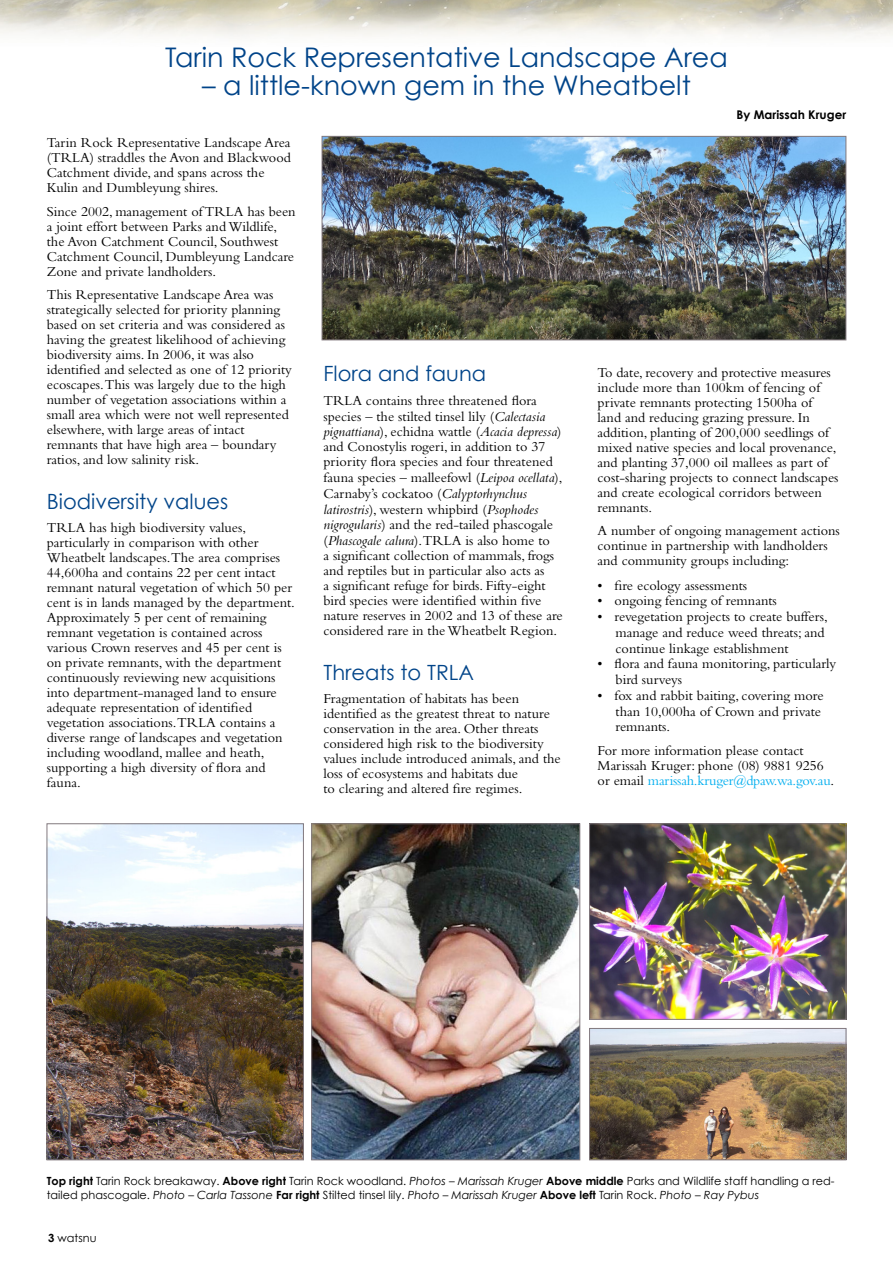
<style>
.page{position:relative;width:893px;height:1263px;background:#fff}
.page>*{position:absolute;margin:0;border:0;box-sizing:border-box;transform-origin:0 0}
.t1{font:27px "Century Gothic";color:#004489}
.t2{font:21px "Century Gothic";color:#004489}
.t3{font:14.25px/15px "Bembo";color:#000}
.t4{font:700 12px "Century Gothic";color:#000}
.t5{font:11.25px/13.5px "Century Gothic";color:#000}
.s1{font-style:italic}
.s2{color:#00aeef}
.s3{font-weight:700}
</style>
<div class="page">
<img style="left:49px;top:825px;width:253px;height:333px">
<div style="left:47px;top:823px;width:257px;height:337px;border:1px solid #82797e"></div>
<img style="left:324px;top:138px;width:520px;height:200px">
<div style="left:322px;top:136px;width:524px;height:204px;border:1px solid #82797e"></div>
<img style="left:591px;top:1030px;width:253px;height:128px">
<div style="left:589px;top:1028px;width:257px;height:132px;border:1px solid #82797e"></div>
<img style="left:591px;top:825px;width:253px;height:192px">
<div style="left:589px;top:823px;width:257px;height:196px;border:1px solid #82797e"></div>
<img style="left:313px;top:825px;width:265px;height:333px">
<div style="left:311px;top:823px;width:269px;height:337px;border:1px solid #82797e"></div>
<h1 class="t1" style="left:165px;top:40px;width:564px">Tarin Rock Representative Landscape Area</h1>
<h1 class="t1" style="left:202px;top:69px;width:490px">– a little-known gem in the Wheatbelt</h1>
<p class="t4" style="left:736px;top:107px;width:111px">By Marissah Kruger</p>
<p class="t3" style="left:47px;top:135px;width:246px">Tarin Rock Representative Landscape Area (TRLA) straddles the Avon and Blackwood Catchment divide, and spans across the Kulin and Dumbleyung shires.</p>
<p class="t3" style="left:47px;top:203px;width:250px">Since 2002, management of TRLA has been a joint effort between Parks and Wildlife, the Avon Catchment Council, Southwest Catchment Council, Dumbleyung Landcare Zone and private landholders.</p>
<p class="t3" style="left:47px;top:287px;width:247px">This Representative Landscape Area was strategically selected for priority planning based on set criteria and was considered as having the greatest likelihood of achieving biodiversity aims. In 2006, it was also identified and selected as one of 12 priority ecoscapes.This was largely due to the high number of vegetation associations within a small area which were not well represented elsewhere, with large areas of intact remnants that have high area – boundary ratios, and low salinity risk.</p>
<h2 class="t2" style="left:47px;top:488px;width:183px">Biodiversity values</h2>
<p class="t3" style="left:47px;top:520px;width:250px">TRLA has high biodiversity values, particularly in comparison with other Wheatbelt landscapes.The area comprises 44,600ha and contains 22 per cent intact remnant natural vegetation of which 50 per cent is in lands managed by the department.<br>Approximately 5 per cent of remaining remnant vegetation is contained across various Crown reserves and 45 per cent is on private remnants, with the department continuously reviewing new acquisitions into department-managed land to ensure adequate representation of identified vegetation associations.TRLA contains a diverse range of landscapes and vegetation including woodland, mallee and heath, supporting a high diversity of flora and fauna.</p>
<h2 class="t2" style="left:323px;top:361px;width:164px">Flora and fauna</h2>
<p class="t3" style="left:323px;top:393px;width:241px">TRLA contains three threatened flora species – the stilted tinsel lily (<span class="s1">Calectasia pignattiana</span>), echidna wattle (<span class="s1">Acacia depressa</span>) and Conostylis rogeri, in addition to 37 priority flora species and four threatened fauna species – malleefowl (<span class="s1">Leipoa ocellata</span>), Carnaby’s cockatoo (<span class="s1">Calyptorhynchus latirostris</span>), western whipbird (<span class="s1">Psophodes nigrogularis</span>) and the red-tailed phascogale (<span class="s1">Phascogale calura</span>).TRLA is also home to<br>a significant collection of mammals, frogs and reptiles but in particular also acts as<br>a significant refuge for birds. Fifty-eight bird species were identified within five nature reserves in 2002 and 13 of these are considered rare in the Wheatbelt Region.</p>
<h2 class="t2" style="left:323px;top:659px;width:152px">Threats to TRLA</h2>
<p class="t3" style="left:323px;top:691px;width:239px">Fragmentation of habitats has been identified as the greatest threat to nature conservation in the area. Other threats considered high risk to the biodiversity values include introduced animals, and the loss of ecosystems and habitats due<br>to clearing and altered fire regimes.</p>
<p class="t3" style="left:598px;top:364px;width:242px">To date, recovery and protective measures include more than 100km of fencing of private remnants protecting 1500ha of land and reducing grazing pressure. In addition, planting of 200,000 seedlings of mixed native species and local provenance, and planting 37,000 oil mallees as part of cost-sharing projects to connect landscapes and create ecological corridors between remnants.</p>
<p class="t3" style="left:598px;top:523px;width:244px">A number of ongoing management actions continue in partnership with landholders and community groups including:</p>
<p class="t3" style="left:598px;top:577px;width:151px">• fire ecology assessments</p>
<p class="t3" style="left:598px;top:593px;width:181px">• ongoing fencing of remnants</p>
<p class="t3" style="left:616px;top:608px;width:214px;line-height:15.8px;text-indent:-18px">• revegetation projects to create buffers, manage and reduce weed threats; and continue linkage establishment</p>
<p class="t3" style="left:616px;top:656px;width:222px;line-height:15.8px;text-indent:-18px">• flora and fauna monitoring, particularly bird surveys</p>
<p class="t3" style="left:616px;top:687px;width:209px;line-height:15.8px;text-indent:-18px">• fox and rabbit baiting, covering more than 10,000ha of Crown and private remnants.</p>
<p class="t3" style="left:598px;top:742px;width:238px">For more information please contact<br>Marissah Kruger: phone (08) 9881 9256 or email <span class="s2">marissah.kruger@dpaw.wa.gov.au</span>.</p>
<p class="t5" style="left:47px;top:1174px;width:789px"><span class="s3">Top right</span> Tarin Rock breakaway. <span class="s3">Above right</span> Tarin Rock woodland. <span class="s1">Photos – Marissah Kruger</span> <span class="s3">Above middle</span> Parks and Wildlife staff handling a red&shy;tailed phascogale. <span class="s1">Photo – Carla Tassone</span> <span class="s3">Far right</span> Stilted tinsel lily. <span class="s1">Photo – Marissah Kruger</span> <span class="s3">Above left</span> Tarin Rock. <span class="s1">Photo – Ray Pybus</span></p>
<p class="t5" style="left:48px;top:1231px;width:50px"><span class="s3">3</span> watsnu</p>
</div>
